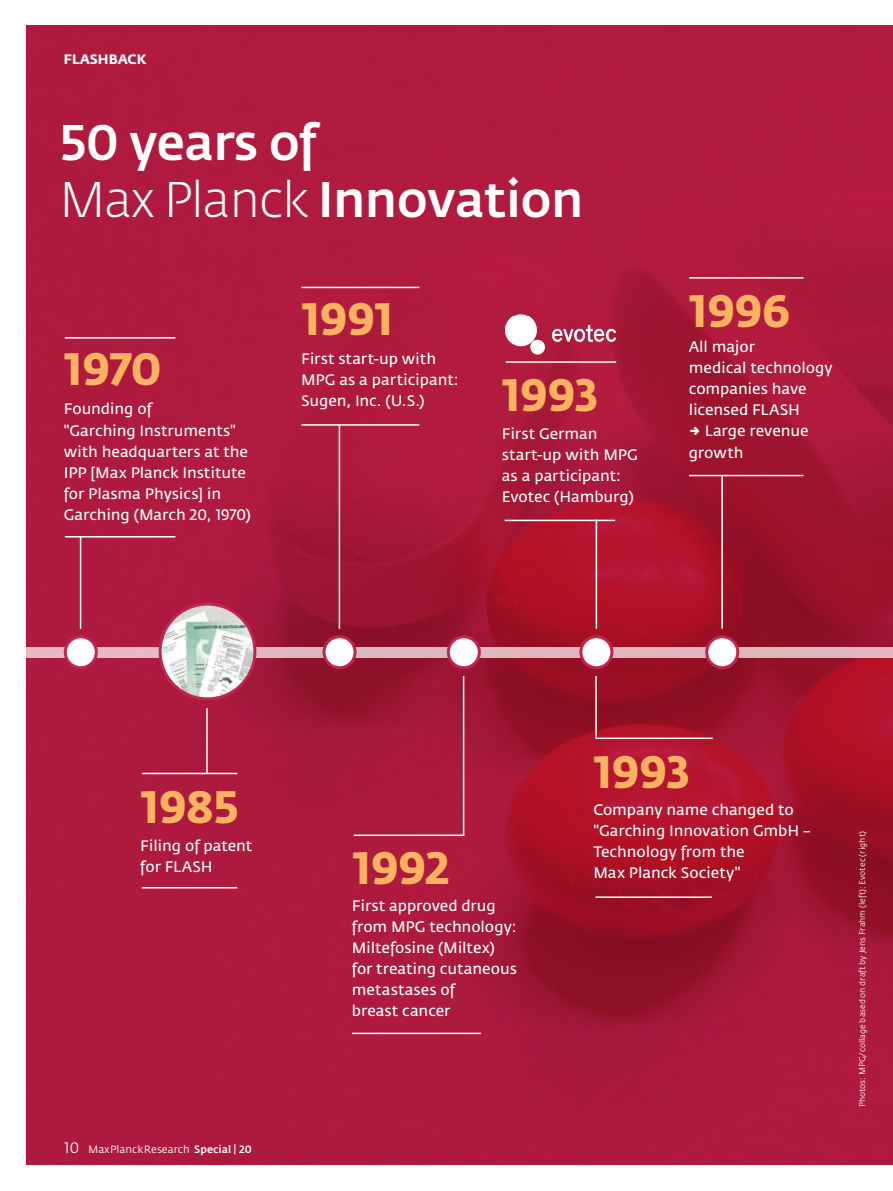
<style>
.page{position:relative;width:893px;height:1191px;background:#fff}
.page>*{position:absolute;margin:0;border:0;box-sizing:border-box;transform-origin:0 0}
.t1{font:500 49.5px/57px "Fedra Sans";letter-spacing:-.015em;color:#fff}
.t2{font:45px "Fedra Sans Bold SC";letter-spacing:-.02em;color:#fbb361}
.t3{font:15px/21px "Fedra Sans";letter-spacing:-.005em;color:#fff}
.t4{font:700 13.5px "Fedra Sans";color:#fff}
.t5{font:10.5px "Fedra Sans";color:#fff}
.t6{font:8.25px "Fedra Sans";color:#fff}
.s1{font-family:"Fedra Sans Medium SC";font-weight:400}
.s2{font-weight:300}
.s3{font-family:"Fedra Sans Normal SC"}
.s4{font-family:"Fedra Sans Book SC";font-size:15px}
.s5{font-weight:500}
.s6{font-style:inherit}
.s7{font-family:"Fedra Sans Medium SC"}
</style>
<div class="page">
<img style="left:26px;top:26px;width:867px;height:1139px">
<div style="left:0;top:647px;width:893px;height:10px;background:#dfb7be"></div>
<div style="left:65px;top:636px;width:31px;height:31px;background:#fff;border-radius:50%"></div>
<div style="left:64px;top:635px;width:34px;height:34px;border:3px solid #c02551;border-radius:50%"></div>
<div style="left:324px;top:636px;width:31px;height:31px;background:#fff;border-radius:50%"></div>
<div style="left:323px;top:635px;width:34px;height:34px;border:3px solid #c02551;border-radius:50%"></div>
<div style="left:448px;top:636px;width:31px;height:31px;background:#fff;border-radius:50%"></div>
<div style="left:447px;top:635px;width:34px;height:34px;border:3px solid #c02551;border-radius:50%"></div>
<div style="left:581px;top:636px;width:31px;height:31px;background:#fff;border-radius:50%"></div>
<div style="left:579px;top:635px;width:34px;height:34px;border:3px solid #c02551;border-radius:50%"></div>
<div style="left:707px;top:636px;width:31px;height:31px;background:#fff;border-radius:50%"></div>
<div style="left:705px;top:635px;width:34px;height:34px;border:3px solid #c02551;border-radius:50%"></div>
<img style="left:504px;top:313px;width:112px;height:3px">
<img style="left:161px;top:604px;width:94px;height:95px">
<div style="left:159px;top:602px;width:97px;height:98px;border:3px solid #c02551;border-radius:50%"></div>
<hr style="left:595px;top:676px;width:2px;height:61px;background:#fff">
<hr style="left:463px;top:676px;width:1px;height:160px;background:#fff">
<hr style="left:206px;top:708px;width:2px;height:65px;background:#fff">
<hr style="left:80px;top:536px;width:1px;height:93px;background:#fff">
<hr style="left:339px;top:425px;width:1px;height:203px;background:#fff">
<hr style="left:721px;top:475px;width:2px;height:153px;background:#fff">
<hr style="left:596px;top:519px;width:1px;height:109px;background:#fff">
<hr style="left:689px;top:475px;width:115px;height:1px;background:#fff">
<hr style="left:689px;top:277px;width:115px;height:2px;background:#fff">
<hr style="left:506px;top:361px;width:110px;height:2px;background:#fff">
<hr style="left:505px;top:519px;width:110px;height:2px;background:#fff">
<hr style="left:301px;top:424px;width:118px;height:2px;background:#fff">
<hr style="left:301px;top:287px;width:118px;height:1px;background:#fff">
<hr style="left:142px;top:772px;width:95px;height:2px;background:#fff">
<hr style="left:142px;top:887px;width:95px;height:1px;background:#fff">
<hr style="left:354px;top:834px;width:110px;height:2px;background:#fff">
<hr style="left:352px;top:1032px;width:129px;height:2px;background:#fff">
<hr style="left:595px;top:737px;width:118px;height:2px;background:#fff">
<hr style="left:595px;top:896px;width:117px;height:2px;background:#fff">
<hr style="left:65px;top:337px;width:110px;height:1px;background:#fff">
<hr style="left:65px;top:536px;width:110px;height:1px;background:#fff">
<img style="left:504px;top:316px;width:112px;height:38px">
<svg style="left:690px;top:427px;width:10px;height:8px"></svg>
<p class="t4" style="left:64px;top:51px;width:84px">FLASHBACK</p>
<h1 class="t1" style="left:59px;top:115px;width:526px"><span class="s1">50</span> years of<br><span class="s2">Max Planck</span> Innovation</h1>
<h2 class="t2" style="left:64px;top:342px;width:99px">1970</h2>
<p class="t3" style="left:64px;top:399px;width:189px">Founding of<br>"Garching Instruments" with headquarters at the<br>IPP [Max Planck Institute for Plasma Physics] in<br>Garching (March <span class="s3">20, 1970</span>)</p>
<h2 class="t2" style="left:301px;top:292px;width:94px">1991</h2>
<p class="t3" style="left:301px;top:348px;width:159px">First start-up with<br>MPG as a participant:<br>Sugen, Inc. (U.S.)</p>
<h2 class="t2" style="left:502px;top:368px;width:98px">1993</h2>
<p class="t3" style="left:502px;top:424px;width:138px">First German start-up with MPG as a participant:<br>Evotec (Hamburg)</p>
<h2 class="t2" style="left:689px;top:283px;width:103px">1996</h2>
<p class="t3" style="left:689px;top:337px;width:68px">All major</p>
<p class="t3" style="left:689px;top:358px;width:145px">medical technology</p>
<p class="t3" style="left:689px;top:379px;width:119px">companies have</p>
<p class="t3" style="left:689px;top:400px;width:113px">licensed FLASH</p>
<p class="t3" style="left:705px;top:421px;width:105px">Large revenue</p>
<p class="t3" style="left:689px;top:442px;width:56px">growth</p>
<h2 class="t2" style="left:141px;top:779px;width:100px">1985</h2>
<p class="t3" style="left:140px;top:835px;width:114px">Filing of patent for FLASH</p>
<p class="t5" style="left:64px;top:1144px;width:189px"><span class="s4">10</span> MaxPlanckResearch <span class="s5">Special</span> <span class="s6">|</span> <span class="s7">20</span></p>
<h2 class="t2" style="left:353px;top:841px;width:99px">1992</h2>
<p class="t3" style="left:352px;top:895px;width:167px">First approved drug from MPG technology:<br>Miltefosine (Miltex) for treating cutaneous metastases of<br>breast cancer</p>
<h2 class="t2" style="left:593px;top:745px;width:98px">1993</h2>
<p class="t3" style="left:593px;top:800px;width:219px">Company name changed to "Garching Innovation GmbH –<br>Technology from the<br>Max Planck Society"</p>
<p class="t6" style="left:858px;top:1107px;width:278px;rotate:-90deg">Photos: MPG/collage based on draft by Jens Frahm (left); Evotec (right)</p>
</div>
